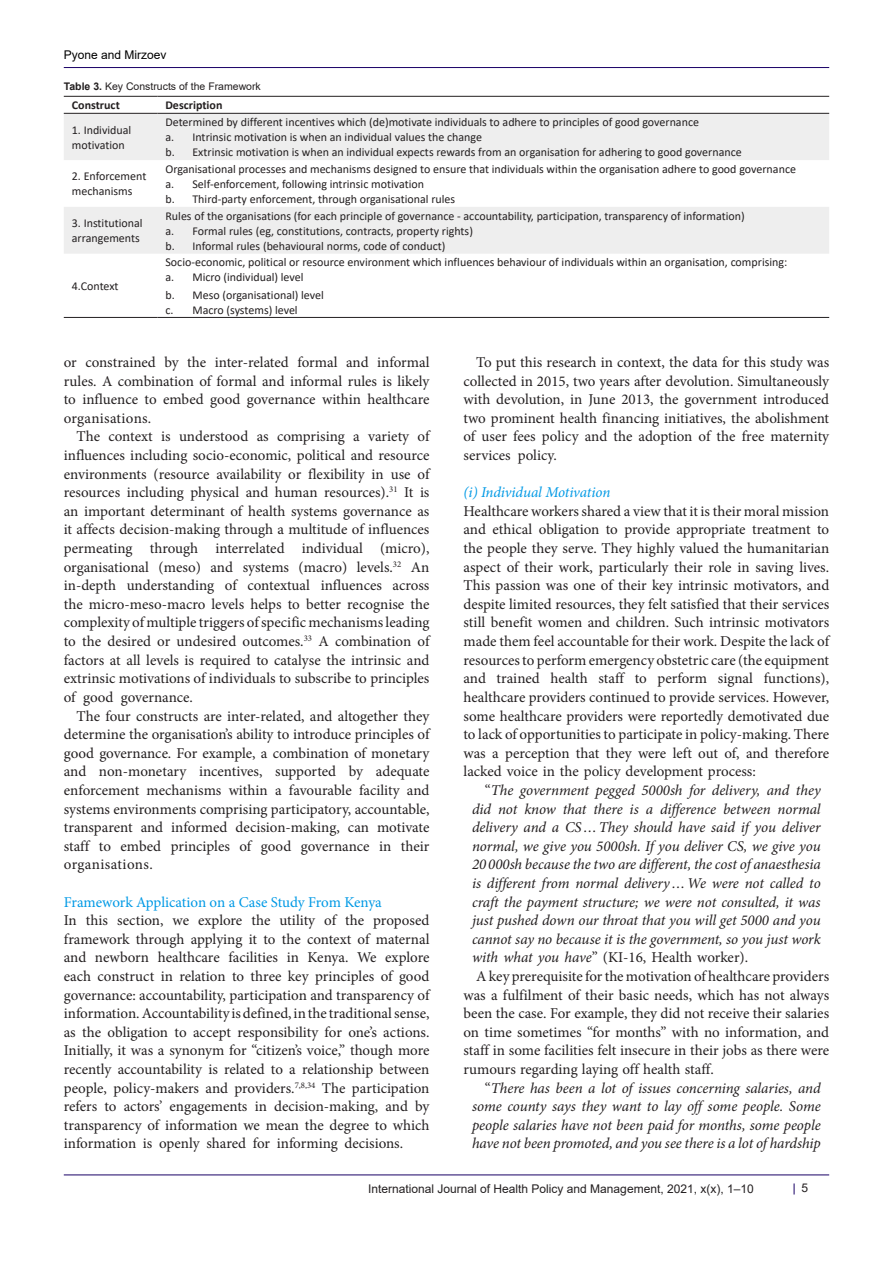
<style>
.page{position:relative;width:893px;height:1263px;background:#fff}
.page>*{position:absolute;margin:0;border:0;box-sizing:border-box;transform-origin:0 0}
.t1{font:15px/18.6px "Minion Pro";color:#231f20;text-align:justify}
.t2{font:italic 15px/18.6px "Minion Pro";letter-spacing:-.005em;color:#231f20;text-align:justify}
.heading_1{font:15px "Minion Pro";letter-spacing:-.005em;color:#0099e5}
.heading_1-2{font:italic 15px "Minion Pro";letter-spacing:-.01em;color:#0099e5}
.t3{font:12px/15px "Calibri";color:#231f20}
.t4{font:12px "Arial";color:#231f20}
.t5{font:700 12px "Calibri";color:#231f20}
.t6{font:12px "Arial";color:#000001}
.t7{font:10.5px "Arial";color:#231f20}
.s1{font-weight:700}
.s2{font-style:normal}
</style>
<div class="page">
<hr style="left:64px;top:67px;width:765px;height:1px;background:#190066">
<hr style="left:64px;top:1175px;width:765px;height:1px;background:#190066">
<svg style="left:64px;top:114px;width:765px;height:140px;fill:#eee"></svg>
<hr style="left:64px;top:96px;width:93px;height:1px;background:#231f20">
<hr style="left:157px;top:96px;width:672px;height:1px;background:#231f20">
<hr style="left:64px;top:113px;width:93px;height:1px;background:#231f20">
<hr style="left:157px;top:113px;width:672px;height:1px;background:#231f20">
<hr style="left:64px;top:317px;width:93px;height:1px;background:#231f20">
<hr style="left:157px;top:317px;width:672px;height:1px;background:#231f20">
<p class="t6" style="left:64px;top:46px;width:104px">Pyone and Mirzoev</p>
<p class="t7" style="left:64px;top:79px;width:199px"><span class="s1">Table 3.</span> Key Constructs of the Framework</p>
<p class="t5" style="left:72px;top:97px;width:49px">Construct</p>
<p class="t5" style="left:165px;top:97px;width:59px">Description</p>
<p class="t3" style="left:72px;top:122px;width:61px">1. Individual motivation</p>
<p class="t3" style="left:165px;top:115px;width:535px">Determined by different incentives which (de)motivate individuals to adhere to principles of good governance</p>
<p class="t3" style="left:165px;top:130px;width:318px">a. Intrinsic motivation is when an individual values the change</p>
<p class="t3" style="left:165px;top:145px;width:578px">b. Extrinsic motivation is when an individual expects rewards from an organisation for adhering to good governance</p>
<p class="t3" style="left:72px;top:169px;width:76px">2. Enforcement mechanisms</p>
<p class="t3" style="left:72px;top:215px;width:72px">3. Institutional arrangements</p>
<p class="t3" style="left:72px;top:278px;width:48px">4.Context</p>
<p class="t3" style="left:165px;top:161px;width:632px">Organisational processes and mechanisms designed to ensure that individuals within the organisation adhere to good governance</p>
<p class="t3" style="left:165px;top:176px;width:260px">a. Self-enforcement, following intrinsic motivation</p>
<p class="t3" style="left:165px;top:191px;width:291px">b. Third-party enforcement, through organisational rules</p>
<p class="t3" style="left:165px;top:208px;width:581px">Rules of the organisations (for each principle of governance - accountability, participation, transparency of information)</p>
<p class="t3" style="left:165px;top:223px;width:309px">a. Formal rules (eg, constitutions, contracts, property rights)</p>
<p class="t3" style="left:165px;top:238px;width:282px">b. Informal rules (behavioural norms, code of conduct)</p>
<p class="t3" style="left:165px;top:254px;width:623px">Socio-economic, political or resource environment which influences behaviour of individuals within an organisation, comprising:</p>
<p class="t3" style="left:165px;top:269px;width:140px">a. Micro (individual) level</p>
<p class="t3" style="left:165px;top:287px;width:160px">b. Meso (organisational) level</p>
<p class="t3" style="left:165px;top:302px;width:134px">c. Macro (systems) level</p>
<p class="t1" style="left:64px;top:353px;width:367px">or constrained by the inter-related formal and informal rules. A combination of formal and informal rules is likely to influence to embed good governance within healthcare organisations.</p>
<p class="t1" style="left:64px;top:427px;width:367px;text-indent:13px">The context is understood as comprising a variety of influences including socio-economic, political and resource environments (resource availability or flexibility in use of resources including physical and human resources).<sup>31</sup> It is an important determinant of health systems governance as it affects decision-making through a multitude of influences permeating through interrelated individual (micro), organisational (meso) and systems (macro) levels.<sup>32</sup> An in-depth understanding of contextual influences across the micro-meso-macro levels helps to better recognise the complexity of multiple triggers of specific mechanisms leading to the desired or undesired outcomes.<sup>33</sup> A combination of factors at all levels is required to catalyse the intrinsic and extrinsic motivations of individuals to subscribe to principles of good governance.</p>
<p class="t1" style="left:64px;top:706px;width:367px;text-indent:13px">The four constructs are inter-related, and altogether they determine the organisation’s ability to introduce principles of good governance. For example, a combination of monetary and non-monetary incentives, supported by adequate enforcement mechanisms within a favourable facility and systems environments comprising participatory, accountable, transparent and informed decision-making, can motivate staff to embed principles of good governance in their organisations.</p>
<p class="heading_1" style="left:64px;top:892px;width:320px">Framework Application on a Case Study From Kenya</p>
<p class="t1" style="left:64px;top:911px;width:367px">In this section, we explore the utility of the proposed framework through applying it to the context of maternal and newborn healthcare facilities in Kenya. We explore each construct in relation to three key principles of good governance: accountability, participation and transparency of information. Accountability isdefined, inthe traditionalsense, as the obligation to accept responsibility for one’s actions.<br>Initially, it was a synonym for “citizen’s voice,” though more recently accountability is related to a relationship between people, policy-makers and providers.<sup>7,8,34</sup> The participation refers to actors’ engagements in decision-making, and by transparency of information we mean the degree to which information is openly shared for informing decisions.</p>
<p class="t1" style="left:463px;top:353px;width:367px;text-indent:13px">To put this research in context, the data for this study was collected in 2015, two years after devolution. Simultaneously with devolution, in June 2013, the government introduced two prominent health financing initiatives, the abolishment of user fees policy and the adoption of the free maternity services policy.</p>
<p class="heading_1-2" style="left:463px;top:482px;width:148px">(i) Individual Motivation</p>
<p class="t1" style="left:463px;top:502px;width:367px">Healthcare workers shared a view that it is their moral mission and ethical obligation to provide appropriate treatment to the people they serve. They highly valued the humanitarian aspect of their work, particularly their role in saving lives.<br>This passion was one of their key intrinsic motivators, and despite limited resources, they felt satisfied that their services still benefit women and children. Such intrinsic motivators made them feel accountable for their work. Despite the lack of resources to perform emergency obstetric care (the equipment and trained health staff to perform signal functions), healthcare providers continued to provide services. However, some healthcare providers were reportedly demotivated due to lack of opportunities to participate in policy-making. There was a perception that they were left out of, and therefore lacked voice in the policy development process:</p>
<p class="t2" style="left:472px;top:781px;width:350px;text-indent:13px"><span class="s2">“</span>The government pegged 5000sh for delivery, and they did not know that there is a difference between normal delivery and a CS…They should have said if you deliver normal, we give you 5000sh. If you deliver CS, we give you 20 000sh because the two are different, the cost of anaesthesia is different from normal delivery…We were not called to craft the payment structure; we were not consulted, it was just pushed down our throat that you will get 5000 and you cannot say no because it is the government, so you just work with what you have<span class="s2">” (KI-16, Health worker).</span></p>
<p class="t1" style="left:463px;top:967px;width:367px;text-indent:13px">A key prerequisite for the motivation of healthcare providers was a fulfilment of their basic needs, which has not always been the case. For example, they did not receive their salaries on time sometimes “for months” with no information, and staff in some facilities felt insecure in their jobs as there were rumours regarding laying off health staff.</p>
<p class="t2" style="left:472px;top:1078px;width:350px;text-indent:13px"><span class="s2">“</span>There has been a lot of issues concerning salaries, and some county says they want to lay off some people. Some people salaries have not been paid for months, some people have not been promoted, and you see there is a lot of hardship</p>
<p class="t4" style="left:368px;top:1180px;width:387px">International Journal of Health Policy and Management, 2021, x(x), 1–10</p>
<p class="t4" style="left:801px;top:1180px;width:8px">5</p>
</div>
